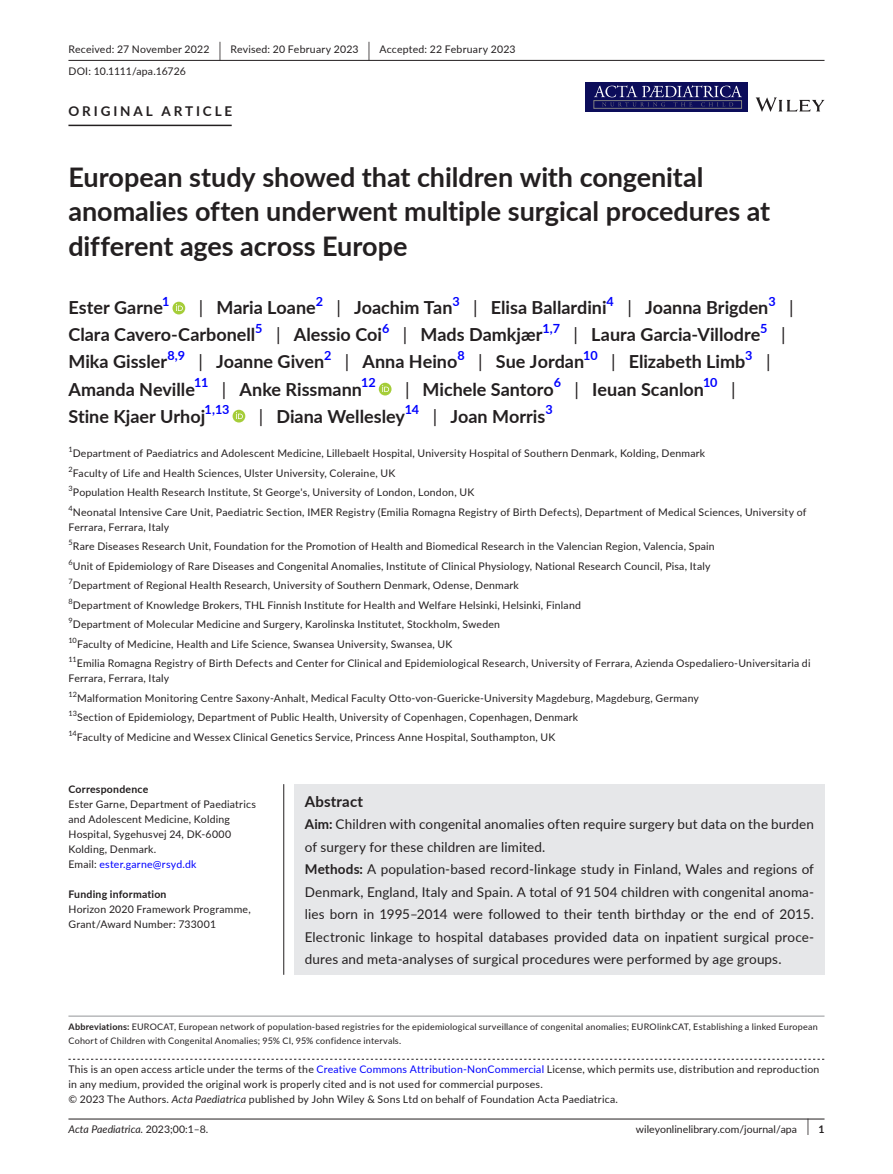
<style>
.page{position:relative;width:893px;height:1174px;background:#fff}
.page>*{position:absolute;margin:0;border:0;box-sizing:border-box;transform-origin:0 0}
.t1{font:700 27px/34.5px "Lato";color:#231f20}
.t2{font:700 18px "Lato";color:#231f20}
.t3{font:18px "Lato";color:#231f20}
.t4{font:700 15px "Lato";letter-spacing:.015em;color:#231f20}
.t5{font:13.5px/22.5px "Lato";letter-spacing:.01em;color:#231f20}
.t6{font:700 13.5px "Lato";letter-spacing:.215em;color:#231f20}
.t7{font:700 12.6px "Lato";letter-spacing:-.015em;color:#00f}
.t8{font:10.5px/19.5px "Lato";letter-spacing:.02em;color:#231f20}
.t9{font:10.5px "Lato";color:#231f20}
.t10{font:700 10.5px "Lato";letter-spacing:.02em;color:#231f20}
.t11{font:italic 10.5px "Lato";color:#231f20}
.t12{font:9px/13.5px "Lato";letter-spacing:.025em;color:#231f20}
.s1{font-size:19.65px}
.s2{font-weight:400}
.s3{color:#00f}
.s4{font-weight:700}
.s5{font-style:italic}
.s6{font-style:normal}
.s7{font-size:17.4px}
</style>
<div class="page">
<hr style="left:68px;top:1118px;width:756px;height:1px;background:#231f20">
<svg style="left:756px;top:97px;width:68px;height:15px"></svg>
<svg style="left:586px;top:82px;width:162px;height:30px;background:#16175d"></svg>
<svg style="left:594px;top:85px;width:148px;height:21px;background:#333472"></svg>
<hr style="left:68px;top:60px;width:756px;height:1px;background:#231f20">
<hr style="left:68px;top:125px;width:164px;height:1px;background:#231f20">
<div style="left:172px;top:302px;width:13px;height:12px;background:#a5cd39;border-radius:50%"></div>
<svg style="left:176px;top:304px;width:7px;height:7px"></svg>
<div style="left:379px;top:383px;width:13px;height:12px;background:#a5cd39;border-radius:50%"></div>
<svg style="left:382px;top:385px;width:7px;height:7px"></svg>
<div style="left:233px;top:410px;width:12px;height:12px;background:#a5cd39;border-radius:50%"></div>
<svg style="left:236px;top:412px;width:7px;height:7px"></svg>
<svg style="left:68px;top:1058px;width:756px;height:1px"></svg>
<hr style="left:68px;top:1015px;width:756px;height:1px;background:#939598">
<div style="left:294px;top:784px;width:530px;height:190px;background:#e6e7e9"></div>
<hr style="left:283px;top:784px;width:1px;height:190px;background:#231f20">
<p class="t8" style="left:68px;top:38px;width:449px;line-height:21.8px">Received: 27 November 2022 <span class="s1">|</span> Revised: 20 February 2023 <span class="s1">|</span> Accepted: 22 February 2023<br>DOI: 10.1111/apa.16726</p>
<p class="t6" style="left:68px;top:101px;width:165px">ORIGINAL ARTICLE</p>
<h1 class="t1" style="left:68px;top:159px;width:703px">European study showed that children with congenital anomalies often underwent multiple surgical procedures at different ages across Europe</h1>
<h2 class="t2" style="left:68px;top:295px;width:96px">Ester Garne</h2>
<p class="t7" style="left:162px;top:292px;width:9px">1</p>
<h2 class="t2" style="left:199px;top:295px;width:119px"><span class="s2">|</span> Maria Loane</h2>
<p class="t7" style="left:316px;top:292px;width:9px">2</p>
<h2 class="t2" style="left:336px;top:295px;width:118px"><span class="s2">|</span> Joachim Tan</h2>
<p class="t7" style="left:452px;top:292px;width:9px">3</p>
<h2 class="t2" style="left:473px;top:295px;width:135px"><span class="s2">|</span> Elisa Ballardini</h2>
<p class="t7" style="left:607px;top:292px;width:9px">4</p>
<h2 class="t2" style="left:627px;top:295px;width:143px"><span class="s2">|</span> Joanna Brigden</h2>
<p class="t7" style="left:768px;top:292px;width:9px">3</p>
<h2 class="t3" style="left:789px;top:295px;width:6px">|</h2>
<h2 class="t2" style="left:68px;top:322px;width:188px">Clara Cavero-Carbonell</h2>
<p class="t7" style="left:255px;top:319px;width:9px">5</p>
<h2 class="t2" style="left:276px;top:322px;width:107px"><span class="s2">|</span> Alessio Coi</h2>
<p class="t7" style="left:382px;top:319px;width:9px">6</p>
<h2 class="t2" style="left:403px;top:322px;width:141px"><span class="s2">|</span> Mads Damkjær</h2>
<p class="t7" style="left:542px;top:319px;width:19px">1,7</p>
<h2 class="t2" style="left:574px;top:322px;width:188px"><span class="s2">|</span> Laura Garcia-Villodre</h2>
<p class="t7" style="left:760px;top:319px;width:9px">5</p>
<h2 class="t3" style="left:781px;top:322px;width:6px">|</h2>
<h2 class="t2" style="left:68px;top:349px;width:100px">Mika Gissler</h2>
<p class="t7" style="left:167px;top:346px;width:19px">8,9</p>
<h2 class="t2" style="left:199px;top:349px;width:127px"><span class="s2">|</span> Joanne Given</h2>
<p class="t7" style="left:324px;top:346px;width:9px">2</p>
<h2 class="t2" style="left:345px;top:349px;width:114px"><span class="s2">|</span> Anna Heino</h2>
<p class="t7" style="left:457px;top:346px;width:9px">8</p>
<h2 class="t2" style="left:478px;top:349px;width:107px"><span class="s2">|</span> Sue Jordan</h2>
<p class="t7" style="left:583px;top:346px;width:16px">10</p>
<h2 class="t2" style="left:611px;top:349px;width:136px"><span class="s2">|</span> Elizabeth Limb</h2>
<p class="t7" style="left:745px;top:346px;width:9px">3</p>
<h2 class="t3" style="left:766px;top:349px;width:6px">|</h2>
<h2 class="t2" style="left:68px;top:376px;width:128px">Amanda Neville</h2>
<p class="t7" style="left:194px;top:373px;width:16px">11</p>
<h2 class="t2" style="left:222px;top:376px;width:142px"><span class="s2">|</span> Anke Rissmann</h2>
<p class="t7" style="left:361px;top:373px;width:16px">12</p>
<h2 class="t2" style="left:405px;top:376px;width:150px"><span class="s2">|</span> Michele Santoro</h2>
<p class="t7" style="left:554px;top:373px;width:9px">6</p>
<h2 class="t2" style="left:575px;top:376px;width:131px"><span class="s2">|</span> Ieuan Scanlon</h2>
<p class="t7" style="left:703px;top:373px;width:16px">10</p>
<h2 class="t3" style="left:731px;top:376px;width:6px">|</h2>
<h2 class="t2" style="left:68px;top:403px;width:163px">Stine Kjaer Urhoj<sup>1,13</sup></h2>
<h2 class="t2" style="left:259px;top:403px;width:295px"><span class="s2">|</span> Diana Wellesley<sup>14</sup> <span class="s2">|</span> Joan Morris<sup>3</sup></h2>
<p class="t8" style="left:68px;top:443px;width:739px"><sup>1</sup>Department of Paediatrics and Adolescent Medicine, Lillebaelt Hospital, University Hospital of Southern Denmark, Kolding, Denmark<br><sup>2</sup>Faculty of Life and Health Sciences, Ulster University, Coleraine, UK<br><sup>3</sup>Population Health Research Institute, St George's, University of London, London, UK<br><sup>4</sup>Neonatal Intensive Care Unit, Paediatric Section, IMER Registry (Emilia Romagna Registry of Birth Defects), Department of Medical Sciences, University of</p>
<p class="t8" style="left:68px;top:516px;width:744px">Ferrara, Ferrara, Italy<br><sup>5</sup>Rare Diseases Research Unit, Foundation for the Promotion of Health and Biomedical Research in the Valencian Region, Valencia, Spain<br><sup>6</sup>Unit of Epidemiology of Rare Diseases and Congenital Anomalies, Institute of Clinical Physiology, National Research Council, Pisa, Italy<br><sup>7</sup>Department of Regional Health Research, University of Southern Denmark, Odense, Denmark<br><sup>8</sup>Department of Knowledge Brokers, THL Finnish Institute for Health and Welfare Helsinki, Helsinki, Finland<br><sup>9</sup>Department of Molecular Medicine and Surgery, Karolinska Institutet, Stockholm, Sweden<br><sup>10</sup>Faculty of Medicine, Health and Life Science, Swansea University, Swansea, UK<br><sup>11</sup>Emilia Romagna Registry of Birth Defects and Center for Clinical and Epidemiological Research, University of Ferrara, Azienda Ospedaliero-Universitaria di</p>
<p class="t8" style="left:68px;top:668px;width:632px">Ferrara, Ferrara, Italy<br><sup>12</sup>Malformation Monitoring Centre Saxony-Anhalt, Medical Faculty Otto-von-Guericke-University Magdeburg, Magdeburg, Germany <sup>13</sup>Section of Epidemiology, Department of Public Health, University of Copenhagen, Copenhagen, Denmark<br><sup>14</sup>Faculty of Medicine and Wessex Clinical Genetics Service, Princess Anne Hospital, Southampton, UK</p>
<p class="t10" style="left:68px;top:781px;width:81px">Correspondence</p>
<p class="t8" style="left:68px;top:796px;width:189px;line-height:15px">Ester Garne, Department of Paediatrics and Adolescent Medicine, Kolding<br>Hospital, Sygehusvej 24, DK-6000<br>Kolding, Denmark.<br>Email: <span class="s3">ester.garne@rsyd.dk</span></p>
<p class="t10" style="left:68px;top:886px;width:100px">Funding information</p>
<p class="t8" style="left:68px;top:901px;width:184px;line-height:15px">Horizon 2020 Framework Programme,<br>Grant/Award Number: 733001</p>
<h3 class="t4" style="left:305px;top:790px;width:60px">Abstract</h3>
<p class="t5" style="left:305px;top:812px;width:511px"><span class="s4">Aim:</span> Children with congenital anomalies often require surgery but data on the burden of surgery for these children are limited.<br><span class="s4">Methods:</span> A population-based record-linkage study in Finland, Wales and regions of Denmark, England, Italy and Spain. A total of 91 504 children with congenital anoma&shy;lies born in 1995–2014 were followed to their tenth birthday or the end of 2015.<br>Electronic linkage to hospital databases provided data on inpatient surgical proce&shy;dures and meta-analyses of surgical procedures were performed by age groups.</p>
<p class="t12" style="left:68px;top:1019px;width:751px"><span class="s4">Abbreviations:</span> EUROCAT, European network of population-based registries for the epidemiological surveillance of congenital anomalies; EUROlinkCAT, Establishing a linked European<br>Cohort of Children with Congenital Anomalies; 95% CI, 95% confidence intervals.</p>
<p class="t8" style="left:68px;top:1061px;width:752px;line-height:15px">This is an open access article under the terms of the <span class="s3">Creative Commons Attribution-NonCommercial</span> License, which permits use, distribution and reproduction in any medium, provided the original work is properly cited and is not used for commercial purposes.<br>© 2023 The Authors. <span class="s5">Acta Paediatrica</span> published by John Wiley &amp; Sons Ltd on behalf of Foundation Acta Paediatrica.</p>
<p class="t11" style="left:68px;top:1121px;width:141px">Acta Paediatrica. <span class="s6">2023;00:1–8.</span></p>
<p class="t9" style="left:636px;top:1121px;width:190px">wileyonlinelibrary.com/journal/apa <span class="s7">|</span> <span class="s4">1</span></p>
</div>
